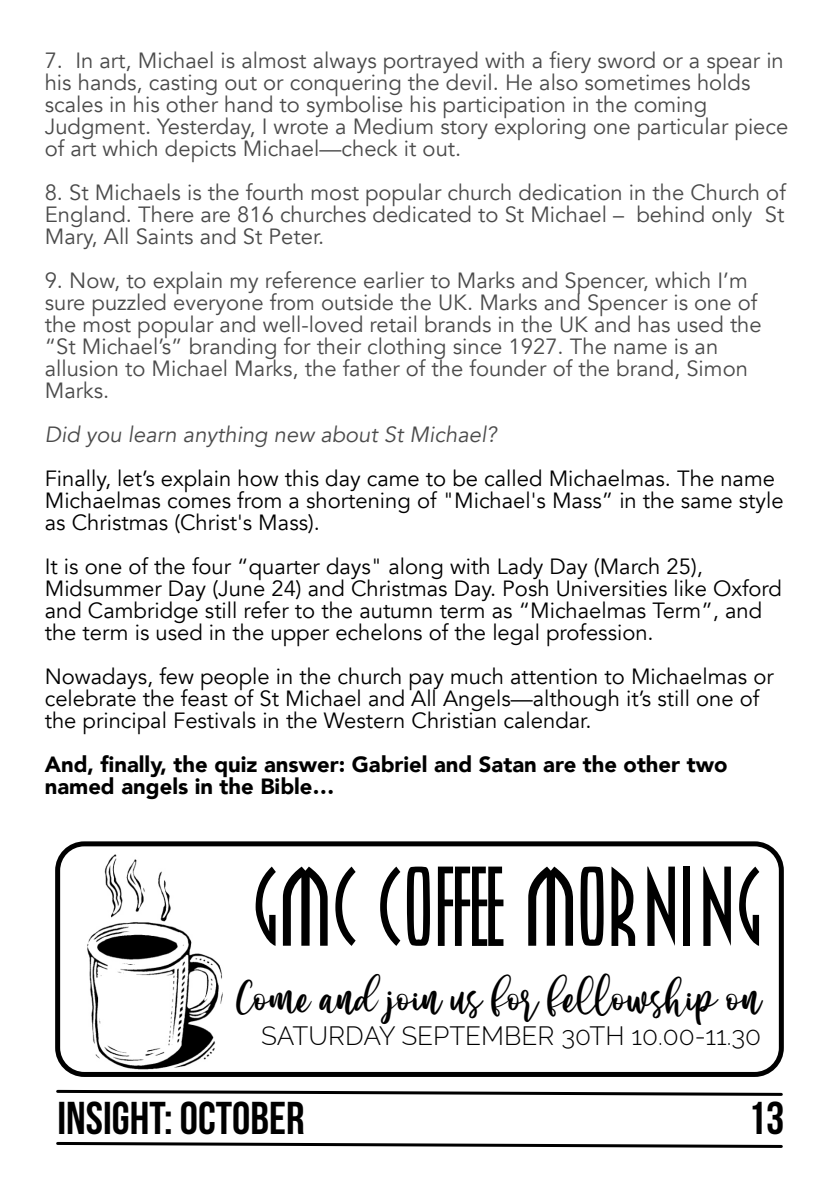
<style>
.page{position:relative;width:839px;height:1191px;background:#fff}
.page>*{position:absolute;margin:0;border:0;box-sizing:border-box;transform-origin:0 0}
.t1{font:46px "Bebas Neue";color:#000}
.t2{font:300 26px "Raleway";color:#000}
.t3{font:24px "Sunday Spring";color:#000}
.t4{font:22px/22px "Avenir";color:#4b4b4b}
.t5{font:22px/22px "Avenir";color:#000}
.t6{font:900 22px/22px "Avenir";color:#000}
.t7{font:italic 22px "Avenir";color:#4b4b4b}
</style>
<div class="page">
<svg style="left:56px;top:1089px;width:727px;height:7px"></svg>
<svg style="left:56px;top:1142px;width:727px;height:6px"></svg>
<img style="left:73px;top:854px;width:150px;height:217px">
<svg style="left:255px;top:867px;width:21px;height:79px"></svg>
<svg style="left:283px;top:867px;width:44px;height:79px"></svg>
<svg style="left:335px;top:867px;width:20px;height:79px"></svg>
<svg style="left:380px;top:867px;width:20px;height:79px"></svg>
<svg style="left:407px;top:867px;width:23px;height:79px"></svg>
<svg style="left:438px;top:867px;width:65px;height:79px"></svg>
<svg style="left:528px;top:867px;width:45px;height:79px"></svg>
<svg style="left:580px;top:867px;width:23px;height:79px"></svg>
<svg style="left:611px;top:867px;width:24px;height:79px"></svg>
<svg style="left:647px;top:867px;width:28px;height:79px"></svg>
<div style="left:683px;top:867px;width:6px;height:79px;background:#000"></div>
<svg style="left:703px;top:867px;width:27px;height:79px"></svg>
<svg style="left:739px;top:867px;width:20px;height:79px"></svg>
<div style="left:55px;top:841px;width:728px;height:236px;border:5px solid #000;border-radius:27px"></div>
<p class="t4" style="left:45px;top:49px;width:745px">7. In art, Michael is almost always portrayed with a fiery sword or a spear in his hands, casting out or conquering the devil. He also sometimes holds scales in his other hand to symbolise his participation in the coming Judgment. Yesterday, I wrote a Medium story exploring one particular piece of art which depicts Michael—check it out.</p>
<p class="t4" style="left:45px;top:181px;width:742px;text-align:justify">8. St Michaels is the fourth most popular church dedication in the Church of England. There are 816 churches dedicated to St Michael – behind only St Mary, All Saints and St Peter.</p>
<p class="t4" style="left:45px;top:269px;width:718px">9. Now, to explain my reference earlier to Marks and Spencer, which I’m sure puzzled everyone from outside the UK. Marks and Spencer is one of the most popular and well-loved retail brands in the UK and has used the “St Michael’s” branding for their clothing since 1927. The name is an allusion to Michael Marks, the father of the founder of the brand, Simon Marks.</p>
<p class="t7" style="left:45px;top:420px;width:453px">Did you learn anything new about St Michael?</p>
<p class="t5" style="left:45px;top:467px;width:740px">Finally, let’s explain how this day came to be called Michaelmas. The name<br>Michaelmas comes from a shortening of "Michael's Mass” in the same style as Christmas (Christ's Mass).</p>
<p class="t5" style="left:45px;top:555px;width:738px">It is one of the four “quarter days" along with Lady Day (March 25), Midsummer Day (June 24) and Christmas Day. Posh Universities like Oxford and Cambridge still refer to the autumn term as “Michaelmas Term”, and the term is used in the upper echelons of the legal profession.</p>
<p class="t5" style="left:45px;top:665px;width:730px">Nowadays, few people in the church pay much attention to Michaelmas or celebrate the feast of St Michael and All Angels—although it’s still one of the principal Festivals in the Western Christian calendar.</p>
<p class="t6" style="left:45px;top:754px;width:684px">And, finally, the quiz answer: Gabriel and Satan are the other two named angels in the Bible…</p>
<p class="t3" style="left:236px;top:993px;width:526px">Come and join us for fellowship on</p>
<p class="t2" style="left:261px;top:1021px;width:501px">SATURDAY SEPTEMBER 30TH 10.00-11.30</p>
<h1 class="t1" style="left:57px;top:1100px;width:249px">INSIGHT: OCTOBER</h1>
<h1 class="t1" style="left:747px;top:1100px;width:38px">13</h1>
</div>
